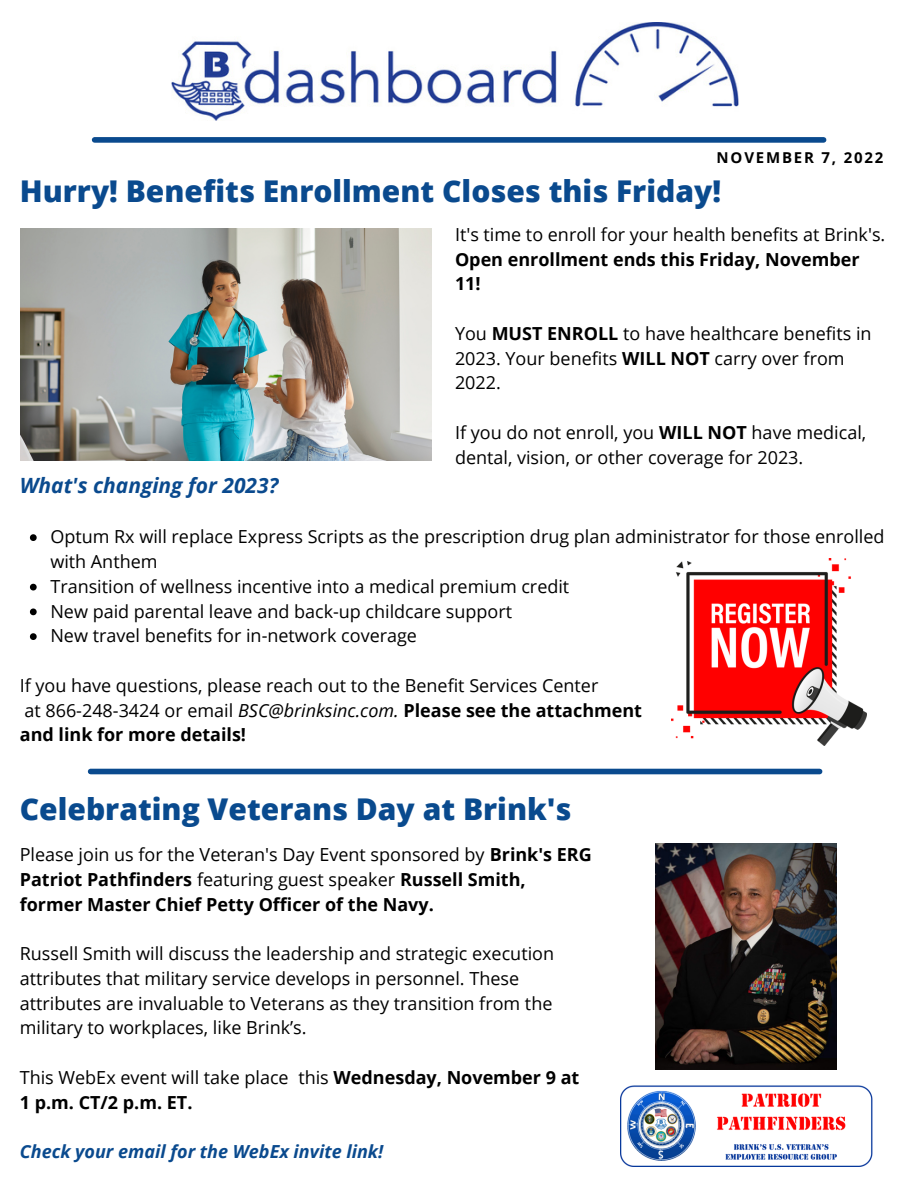
<style>
.page{position:relative;width:918px;height:1188px;background:#fff}
.page>*{position:absolute;margin:0;border:0;box-sizing:border-box;transform-origin:0 0}
.t1{font:800 30px "Open Sans";color:#0a4a8e}
.t2{font:800 30px "Open Sans";color:#094a8e}
.t3{font:italic 700 21px "Open Sans";color:#0a4a8e}
.t4{font:18px/24.8px "Open Sans";color:#000}
.t5{font:700 18px/24.8px "Open Sans";color:#000}
.t6{font:italic 700 18px "Open Sans";color:#0a4a8e}
.t7{font:700 15px "Open Sans";letter-spacing:.12em;color:#000}
.s1{font-weight:700}
.s2{font-style:italic}
.s3{font-weight:400}
</style>
<div class="page">
<img style="left:171px;top:22px;width:567px;height:98px">
<div style="left:95px;top:137px;width:729px;height:6px;background:#0a4a8e"></div>
<div style="left:91px;top:769px;width:729px;height:5px;background:#0a4a8e"></div>
<img style="left:21px;top:228px;width:411px;height:232px">
<img style="left:671px;top:559px;width:195px;height:186px">
<svg style="left:30px;top:534px;width:7px;height:7px"></svg>
<svg style="left:30px;top:584px;width:7px;height:7px"></svg>
<svg style="left:30px;top:609px;width:7px;height:6px"></svg>
<svg style="left:30px;top:633px;width:7px;height:7px"></svg>
<img style="left:621px;top:1085px;width:252px;height:81px">
<img style="left:655px;top:844px;width:181px;height:226px">
<p class="t7" style="left:717px;top:147px;width:168px">NOVEMBER 7, 2022</p>
<h1 class="t1" style="left:20px;top:170px;width:703px">Hurry! Benefits Enrollment Closes this Friday!</h1>
<p class="t4" style="left:455px;top:222px;width:432px">It's time to enroll for your health benefits at Brink's.</p>
<p class="t5" style="left:455px;top:246px;width:406px">Open enrollment ends this Friday, November<br>11!</p>
<p class="t4" style="left:455px;top:321px;width:418px">You <span class="s1">MUST ENROLL</span> to have healthcare benefits in<br>2023. Your benefits <span class="s1">WILL NOT</span> carry over from<br>2022.</p>
<p class="t4" style="left:455px;top:420px;width:413px">If you do not enroll, you <span class="s1">WILL NOT</span> have medical, dental, vision, or other coverage for 2023.</p>
<p class="t3" style="left:20px;top:470px;width:260px">What's changing for 2023?</p>
<p class="t4" style="left:50px;top:524px;width:836px">Optum Rx will replace Express Scripts as the prescription drug plan administrator for those enrolled with Anthem<br>Transition of wellness incentive into a medical premium credit<br>New paid parental leave and back-up childcare support<br>New travel benefits for in-network coverage</p>
<p class="t4" style="left:20px;top:672px;width:624px">If you have questions, please reach out to the Benefit Services Center<br>at 866-248-3424 or email <span class="s2">BSC@brinksinc.com.</span> <span class="s1">Please see the attachment and link for more details!</span></p>
<h1 class="t2" style="left:20px;top:788px;width:553px">Celebrating Veterans Day at Brink's</h1>
<p class="t5" style="left:20px;top:842px;width:574px"><span class="s3">Please join us for the Veteran's Day Event sponsored by</span> Brink's ERG<br>Patriot Pathfinders <span class="s3">featuring guest speaker</span> Russell Smith, former Master Chief Petty Officer of the Navy.</p>
<p class="t4" style="left:20px;top:941px;width:536px">Russell Smith will discuss the leadership and strategic execution attributes that military service develops in personnel. These attributes are invaluable to Veterans as they transition from the military to workplaces, like Brink’s.</p>
<p class="t5" style="left:20px;top:1064px;width:561px"><span class="s3">This WebEx event will take place this</span> Wednesday, November 9 at<br>1 p.m. CT/2 p.m. ET.</p>
<p class="t6" style="left:20px;top:1139px;width:365px">Check your email for the WebEx invite link!</p>
</div>
